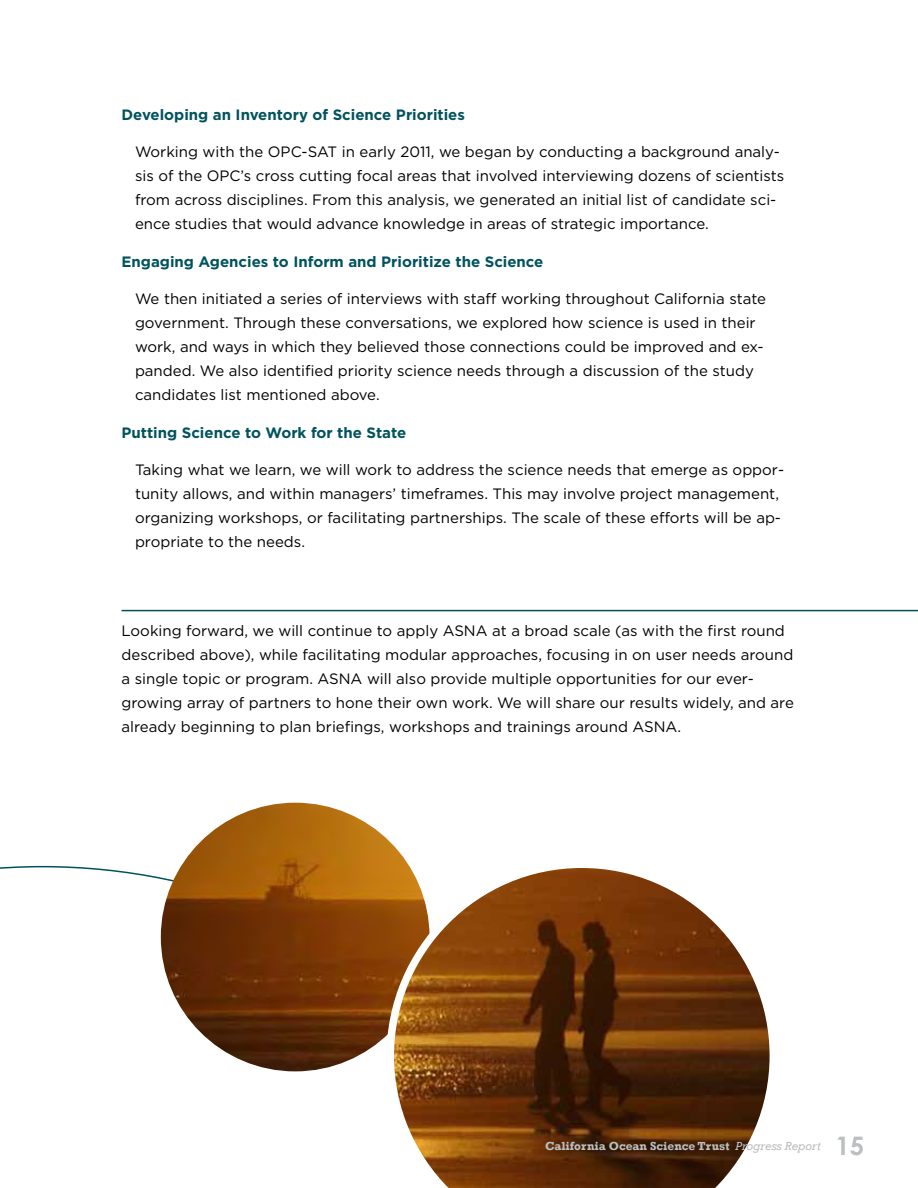
<style>
.page{position:relative;width:918px;height:1188px;background:#fff}
.page>*{position:absolute;margin:0;border:0;box-sizing:border-box;transform-origin:0 0}
.t1{font:15px/24px "Gotham";color:#000}
.t2{font:700 15px "Gotham";color:#00535e}
.t3{font:700 12px "Rockwell";color:#bcbec0}
.s1{font-weight:400;font-style:italic}
.s2{font-family:"Century Gothic";font-size:25.5px}
</style>
<div class="page">
<img style="left:161px;top:803px;width:269px;height:268px;border-radius:134px">
<svg style="left:387px;top:860px;width:383px;height:328px"></svg>
<hr style="left:122px;top:610px;width:796px;height:1px;background:#00535e">
<p class="t2" style="left:122px;top:105px;width:345px">Developing an Inventory of Science Priorities</p>
<p class="t1" style="left:135px;top:140px;width:651px">Working with the OPC-SAT in early 2011, we began by conducting a background analy&shy;sis of the OPC’s cross cutting focal areas that involved interviewing dozens of scientists from across disciplines. From this analysis, we generated an initial list of candidate sci&shy;ence studies that would advance knowledge in areas of strategic importance.</p>
<p class="t2" style="left:122px;top:252px;width:424px">Engaging Agencies to Inform and Prioritize the Science</p>
<p class="t1" style="left:135px;top:287px;width:633px">We then initiated a series of interviews with staff working throughout California state government. Through these conversations, we explored how science is used in their work, and ways in which they believed those connections could be improved and ex&shy;panded. We also identified priority science needs through a discussion of the study candidates list mentioned above.</p>
<p class="t2" style="left:122px;top:423px;width:286px">Putting Science to Work for the State</p>
<p class="t1" style="left:135px;top:458px;width:651px">Taking what we learn, we will work to address the science needs that emerge as oppor&shy;tunity allows, and within managers’ timeframes. This may involve project management, organizing workshops, or facilitating partnerships. The scale of these efforts will be ap&shy;propriate to the needs.</p>
<p class="t1" style="left:122px;top:619px;width:674px">Looking forward, we will continue to apply ASNA at a broad scale (as with the first round described above), while facilitating modular approaches, focusing in on user needs around a single topic or program. ASNA will also provide multiple opportunities for our ever&shy;growing array of partners to hone their own work. We will share our results widely, and are already beginning to plan briefings, workshops and trainings around ASNA.</p>
<p class="t3" style="left:545px;top:1139px;width:320px">California Ocean Science Trust <span class="s1">Progress Report</span> <span class="s2">15</span></p>
</div>
